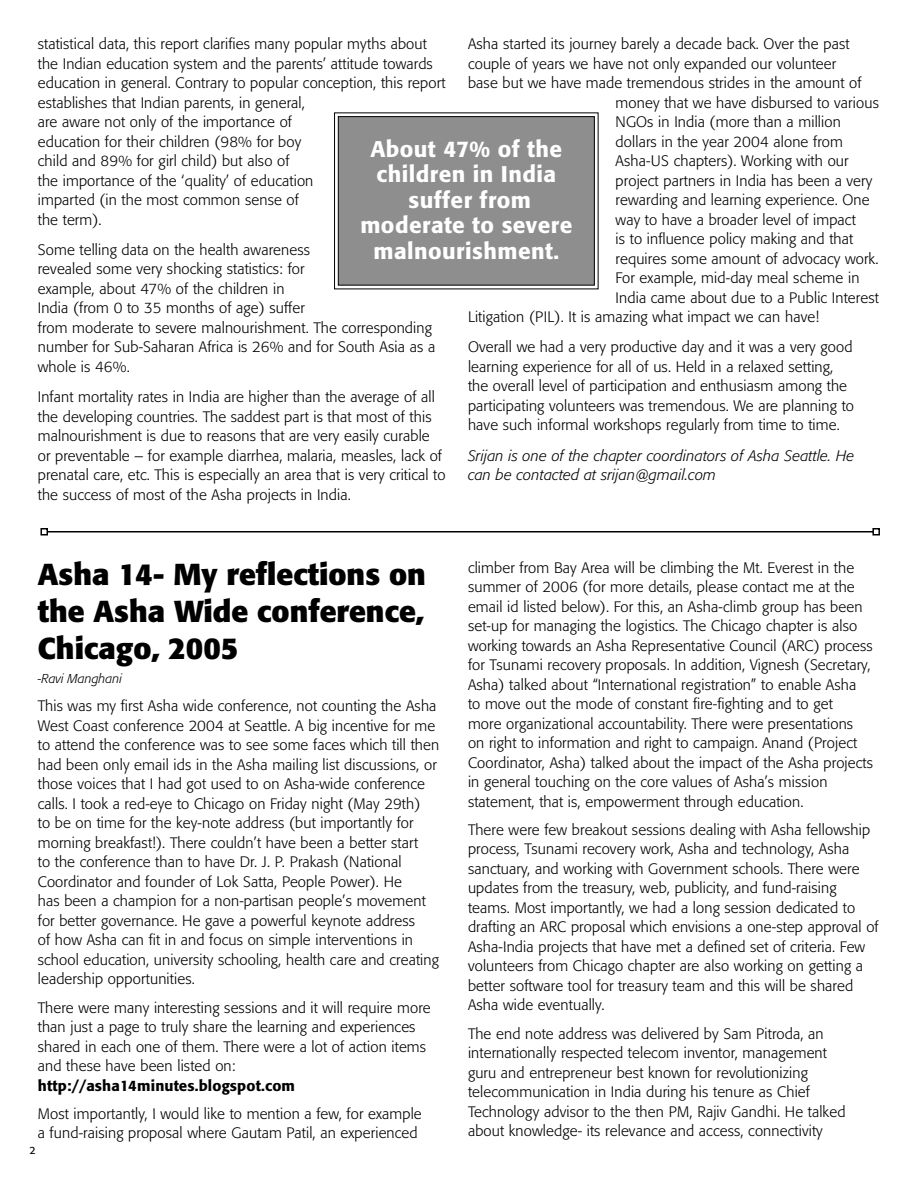
<style>
.page{position:relative;width:918px;height:1188px;background:#fff}
.page>*{position:absolute;margin:0;border:0;box-sizing:border-box;transform-origin:0 0}
.t1{font:700 30px/36.8px "Formata";color:#000;text-align:justify}
.t2{font:500 22.5px/25.5px "Formata";letter-spacing:.02em;color:#fff;text-align:center}
.t3{font:300 15px/19.5px "Formata";letter-spacing:.01em;color:#000}
.t4{font:italic 300 15px/19.5px "Formata";letter-spacing:.01em;color:#000}
.t5{font:italic 300 12.75px "Formata";color:#000}
.t6{font:10.5px "Formata";color:#000}
.s1{font-weight:500}
</style>
<div class="page">
<hr style="left:47px;top:531px;width:826px;height:1px;background:#000">
<div style="left:40px;top:528px;width:8px;height:8px;border:2px solid #000"></div>
<div style="left:872px;top:528px;width:8px;height:8px;border:2px solid #000"></div>
<svg style="left:334px;top:112px;width:265px;height:178px"></svg>
<div style="left:338px;top:116px;width:257px;height:170px;background:#8e8e8e"></div>
<p class="t3" style="left:38px;top:34px;width:409px">statistical data, this report clarifies many popular myths about the Indian education system and the parents’ attitude towards education in general. Contrary to popular conception, this report establishes that Indian parents, in general,<br>are aware not only of the importance of<br>education for their children (98% for boy<br>child and 89% for girl child) but also of<br>the importance of the ‘quality’ of education<br>imparted (in the most common sense of<br>the term).</p>
<p class="t3" style="left:38px;top:240px;width:399px">Some telling data on the health awareness<br>revealed some very shocking statistics: for<br>example, about 47% of the children in<br>India (from 0 to 35 months of age) suffer<br>from moderate to severe malnourishment. The corresponding number for Sub-Saharan Africa is 26% and for South Asia as a whole is 46%.</p>
<p class="t3" style="left:38px;top:387px;width:409px">Infant mortality rates in India are higher than the average of all the developing countries. The saddest part is that most of this malnourishment is due to reasons that are very easily curable or preventable – for example diarrhea, malaria, measles, lack of prenatal care, etc. This is especially an area that is very critical to the success of most of the Asha projects in India.</p>
<p class="t3" style="left:468px;top:34px;width:383px">Asha started its journey barely a decade back. Over the past</p>
<p class="t3" style="left:468px;top:54px;width:370px">couple of years we have not only expanded our volunteer</p>
<p class="t3" style="left:468px;top:73px;width:395px">base but we have made tremendous strides in the amount of</p>
<p class="t3" style="left:616px;top:93px;width:265px">money that we have disbursed to various</p>
<p class="t3" style="left:616px;top:112px;width:227px">NGOs in India (more than a million</p>
<p class="t3" style="left:616px;top:132px;width:229px">dollars in the year 2004 alone from</p>
<p class="t3" style="left:616px;top:151px;width:235px">Asha-US chapters). Working with our</p>
<p class="t3" style="left:616px;top:171px;width:258px">project partners in India has been a very</p>
<p class="t3" style="left:616px;top:190px;width:256px">rewarding and learning experience. One</p>
<p class="t3" style="left:616px;top:210px;width:242px">way to have a broader level of impact</p>
<p class="t3" style="left:616px;top:229px;width:239px">is to influence policy making and that</p>
<p class="t3" style="left:616px;top:249px;width:264px">requires some amount of advocacy work.</p>
<p class="t3" style="left:616px;top:268px;width:245px">For example, mid-day meal scheme in</p>
<p class="t3" style="left:616px;top:288px;width:265px">India came about due to a Public Interest</p>
<p class="t3" style="left:468px;top:307px;width:353px">Litigation (PIL). It is amazing what impact we can have!</p>
<p class="t3" style="left:468px;top:337px;width:388px">Overall we had a very productive day and it was a very good learning experience for all of us. Held in a relaxed setting, the overall level of participation and enthusiasm among the participating volunteers was tremendous. We are planning to have such informal workshops regularly from time to time.</p>
<p class="t4" style="left:468px;top:446px;width:388px">Srijan is one of the chapter coordinators of Asha Seattle. He can be contacted at srijan@gmail.com</p>
<p class="t2" style="left:360px;top:136px;width:213px">About 47% of the children in India suffer from moderate to severe malnourishment.</p>
<p class="t1" style="left:38px;top:556px;width:390px">Asha 14- My reflections on the Asha Wide conference, Chicago, 2005</p>
<p class="t5" style="left:38px;top:671px;width:86px">-Ravi Manghani</p>
<p class="t3" style="left:38px;top:697px;width:403px">This was my first Asha wide conference, not counting the Asha West Coast conference 2004 at Seattle. A big incentive for me to attend the conference was to see some faces which till then had been only email ids in the Asha mailing list discussions, or those voices that I had got used to on Asha-wide conference calls. I took a red-eye to Chicago on Friday night (May 29th)<br>to be on time for the key-note address (but importantly for morning breakfast!). There couldn’t have been a better start<br>to the conference than to have Dr. J. P. Prakash (National Coordinator and founder of Lok Satta, People Power). He<br>has been a champion for a non-partisan people’s movement for better governance. He gave a powerful keynote address<br>of how Asha can fit in and focus on simple interventions in school education, university schooling, health care and creating leadership opportunities.</p>
<p class="t3" style="left:38px;top:998px;width:394px">There were many interesting sessions and it will require more than just a page to truly share the learning and experiences shared in each one of them. There were a lot of action items and these have been listed on: <span class="s1">http://asha14minutes.blogspot.com</span></p>
<p class="t3" style="left:38px;top:1104px;width:385px">Most importantly, I would like to mention a few, for example a fund-raising proposal where Gautam Patil, an experienced</p>
<p class="t6" style="left:30px;top:1144px;width:8px">2</p>
<p class="t3" style="left:468px;top:558px;width:407px">climber from Bay Area will be climbing the Mt. Everest in the summer of 2006 (for more details, please contact me at the email id listed below). For this, an Asha-climb group has been set-up for managing the logistics. The Chicago chapter is also working towards an Asha Representative Council (ARC) process for Tsunami recovery proposals. In addition, Vignesh (Secretary, Asha) talked about “International registration” to enable Asha<br>to move out the mode of constant fire-fighting and to get<br>more organizational accountability. There were presentations on right to information and right to campaign. Anand (Project Coordinator, Asha) talked about the impact of the Asha projects in general touching on the core values of Asha’s mission statement, that is, empowerment through education.</p>
<p class="t3" style="left:468px;top:820px;width:412px">There were few breakout sessions dealing with Asha fellowship process, Tsunami recovery work, Asha and technology, Asha sanctuary, and working with Government schools. There were updates from the treasury, web, publicity, and fund-raising teams. Most importantly, we had a long session dedicated to drafting an ARC proposal which envisions a one-step approval of Asha-India projects that have met a defined set of criteria. Few volunteers from Chicago chapter are also working on getting a better software tool for treasury team and this will be shared Asha wide eventually.</p>
<p class="t3" style="left:468px;top:1024px;width:379px">The end note address was delivered by Sam Pitroda, an internationally respected telecom inventor, management guru and entrepreneur best known for revolutionizing telecommunication in India during his tenure as Chief Technology advisor to the then PM, Rajiv Gandhi. He talked about knowledge- its relevance and access, connectivity</p>
</div>
